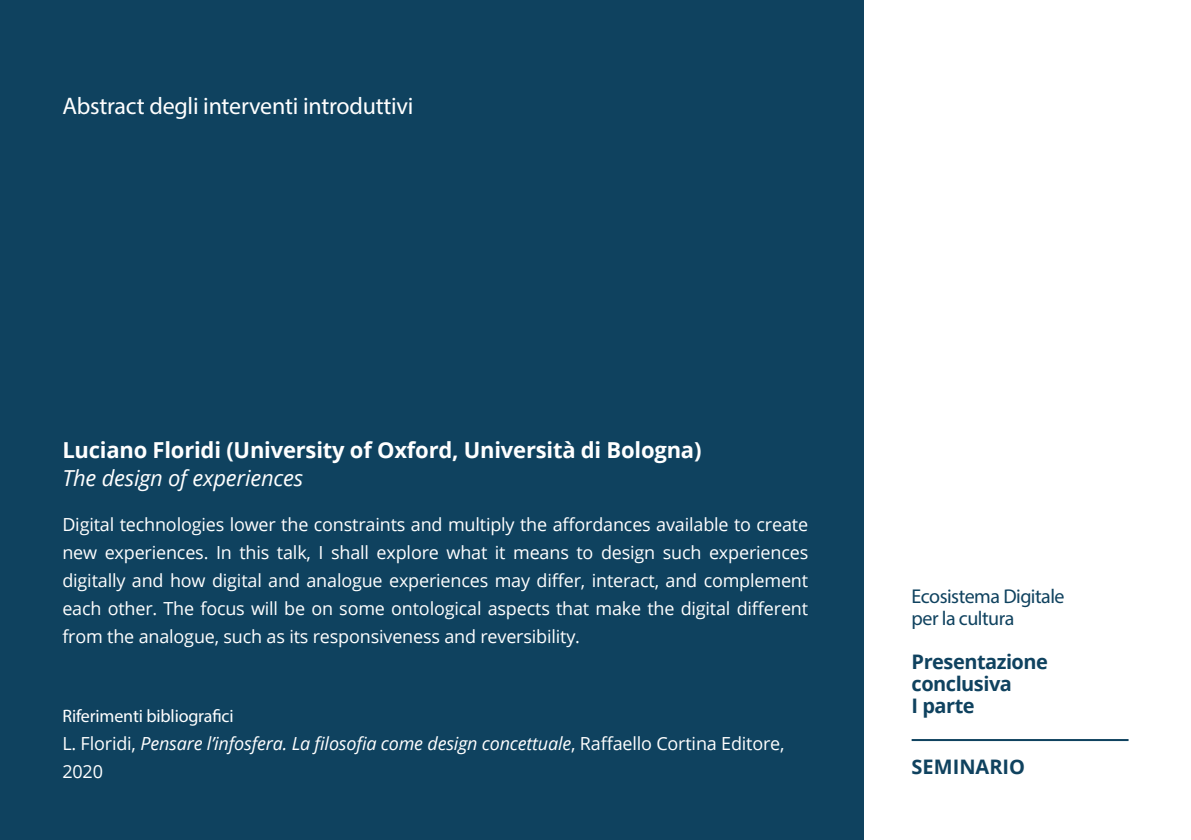
<style>
.page{position:relative;width:1191px;height:840px;background:#fff}
.page>*{position:absolute;margin:0;border:0;box-sizing:border-box;transform-origin:0 0}
.t1{font:24px "Myriad Pro";letter-spacing:-.01em;color:#fff}
.t2{font:700 22px "Open Sans";letter-spacing:-.01em;color:#fff}
.t3{font:italic 22px "Open Sans";letter-spacing:-.01em;color:#fff}
.t4{font:20px/22px "Myriad Pro";letter-spacing:-.025em;color:#0f425f}
.t5{font:700 20px/22px "Open Sans";letter-spacing:-.025em;color:#0f425f}
.t6{font:700 20px "Open Sans";color:#0f425f}
.t7{font:18px/28px "Open Sans";letter-spacing:-.01em;color:#fff;text-align:justify}
.t8{font:italic 18px/28px "Open Sans";letter-spacing:-.01em;color:#fff}
.t9{font:18px "Myriad Pro";letter-spacing:-.01em;color:#fff}
.s1{font-style:normal}
</style>
<div class="page">
<div style="left:0;top:0;width:863px;height:839px;background:#0f425f"></div>
<hr style="left:911px;top:738px;width:217px;height:2px;background:#0f425f">
<h1 class="t1" style="left:62px;top:91px;width:352px">Abstract degli interventi introduttivi</h1>
<p class="t2" style="left:62px;top:433px;width:640px">Luciano Floridi (University of Oxford, Università di Bologna)</p>
<p class="t3" style="left:62px;top:462px;width:242px">The design of experiences</p>
<p class="t7" style="left:62px;top:509px;width:747px">Digital technologies lower the constraints and multiply the affordances available to create new experiences. In this talk, I shall explore what it means to design such experiences digitally and how digital and analogue experiences may differ, interact, and complement each other. The focus will be on some ontological aspects that make the digital different from the analogue, such as its responsiveness and reversibility.</p>
<p class="t9" style="left:62px;top:704px;width:173px">Riferimenti bibliografici</p>
<p class="t8" style="left:62px;top:728px;width:723px"><span class="s1">L. Floridi,</span> Pensare l’infosfera. La filosofia come design concettuale<span class="s1">, Raffaello Cortina Editore,<br>2020</span></p>
<p class="t4" style="left:911px;top:584px;width:154px">Ecosistema Digitale per la cultura</p>
<p class="t5" style="left:911px;top:649px;width:138px">Presentazione conclusiva<br>I parte</p>
<p class="t6" style="left:911px;top:751px;width:115px">SEMINARIO</p>
</div>
